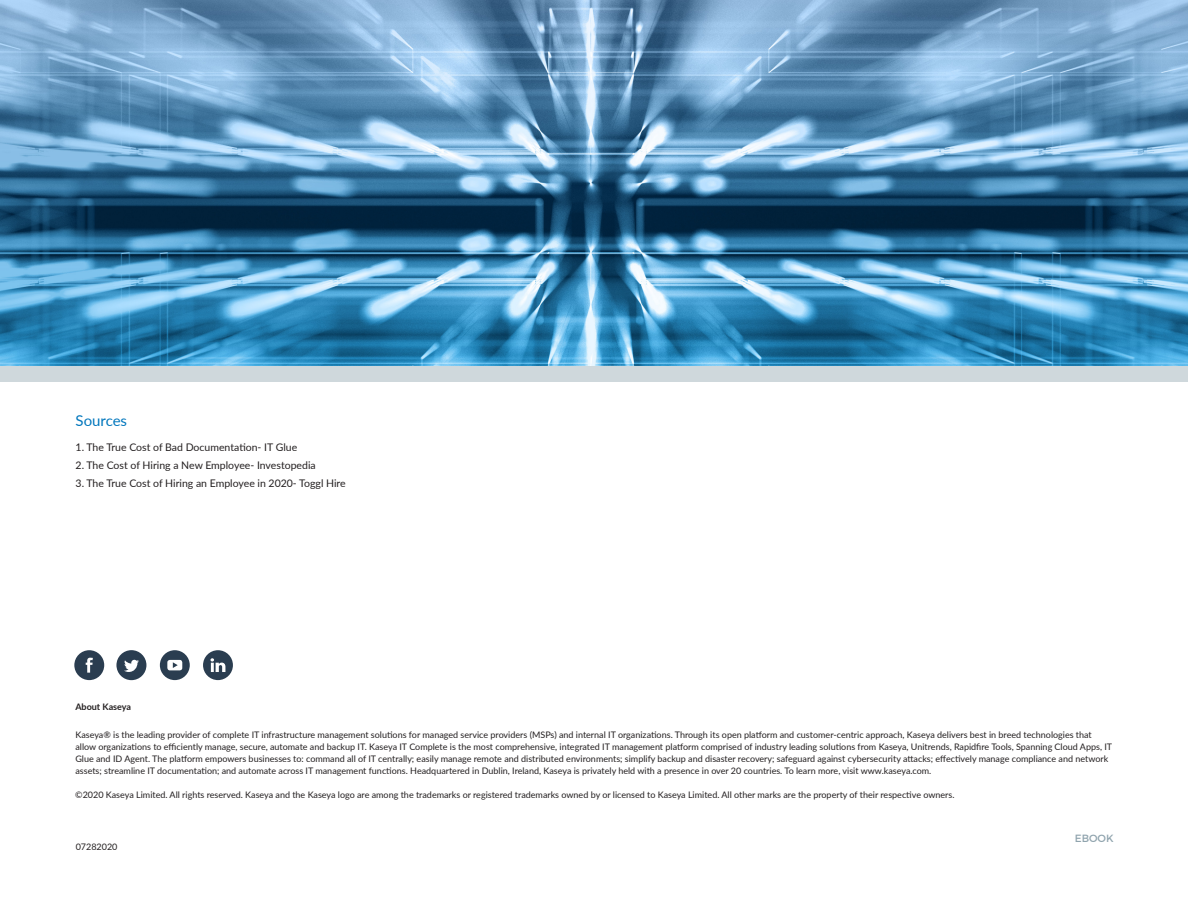
<style>
.page{position:relative;width:1188px;height:918px;background:#fff}
.page>*{position:absolute;margin:0;border:0;box-sizing:border-box;transform-origin:0 0}
.t1{font:15px "Lato";color:#0277bd}
.t2{font:10.5px "Lato";color:#231f20}
.Headline_1{font:10.5px "Montserrat";letter-spacing:.01em;color:#90a4ae}
.t3{font:9px/12px "Lato";color:#231f20}
.t4{font:700 9px "Lato";color:#231f20}
</style>
<div class="page">
<div style="left:0;top:339px;width:1188px;height:43px;background:#cfd8dc"></div>
<img style="left:0;top:0;width:1188px;height:366px">
<div style="left:74px;top:650px;width:30px;height:30px;background:#2a3d50;border-radius:50%"></div>
<svg style="left:86px;top:658px;width:7px;height:15px"></svg>
<div style="left:160px;top:650px;width:30px;height:30px;background:#2a3d50;border-radius:50%"></div>
<svg style="left:167px;top:660px;width:15px;height:10px"></svg>
<div style="left:203px;top:650px;width:30px;height:30px;background:#2a3d50;border-radius:50%"></div>
<svg style="left:211px;top:658px;width:14px;height:14px"></svg>
<div style="left:116px;top:650px;width:30px;height:30px;background:#2a3d50;border-radius:50%"></div>
<svg style="left:124px;top:660px;width:15px;height:12px"></svg>
<p class="t1" style="left:76px;top:410px;width:53px">Sources</p>
<p class="t2" style="left:76px;top:439px;width:223px">1. The True Cost of Bad Documentation- IT Glue</p>
<p class="t2" style="left:76px;top:457px;width:242px">2. The Cost of Hiring a New Employee- Investopedia</p>
<p class="t2" style="left:76px;top:475px;width:272px">3. The True Cost of Hiring an Employee in 2020- Toggl Hire</p>
<p class="t4" style="left:75px;top:700px;width:57px">About Kaseya</p>
<p class="t3" style="left:75px;top:728px;width:1038px">Kaseya® is the leading provider of complete IT infrastructure management solutions for managed service providers (MSPs) and internal IT organizations. Through its open platform and customer-centric approach, Kaseya delivers best in breed technologies that allow organizations to efficiently manage, secure, automate and backup IT. Kaseya IT Complete is the most comprehensive, integrated IT management platform comprised of industry leading solutions from Kaseya, Unitrends, Rapidfire Tools, Spanning Cloud Apps, IT Glue and ID Agent. The platform empowers businesses to: command all of IT centrally; easily manage remote and distributed environments; simplify backup and disaster recovery; safeguard against cybersecurity attacks; effectively manage compliance and network assets; streamline IT documentation; and automate across IT management functions. Headquartered in Dublin, Ireland, Kaseya is privately held with a presence in over 20 countries. To learn more, visit www.kaseya.com.</p>
<p class="t3" style="left:75px;top:788px;width:881px">©2020 Kaseya Limited. All rights reserved. Kaseya and the Kaseya logo are among the trademarks or registered trademarks owned by or licensed to Kaseya Limited. All other marks are the property of their respective owners.</p>
<p class="t3" style="left:76px;top:840px;width:43px">07282020</p>
<p class="Headline_1" style="left:1075px;top:830px;width:40px">EBOOK</p>
</div>
